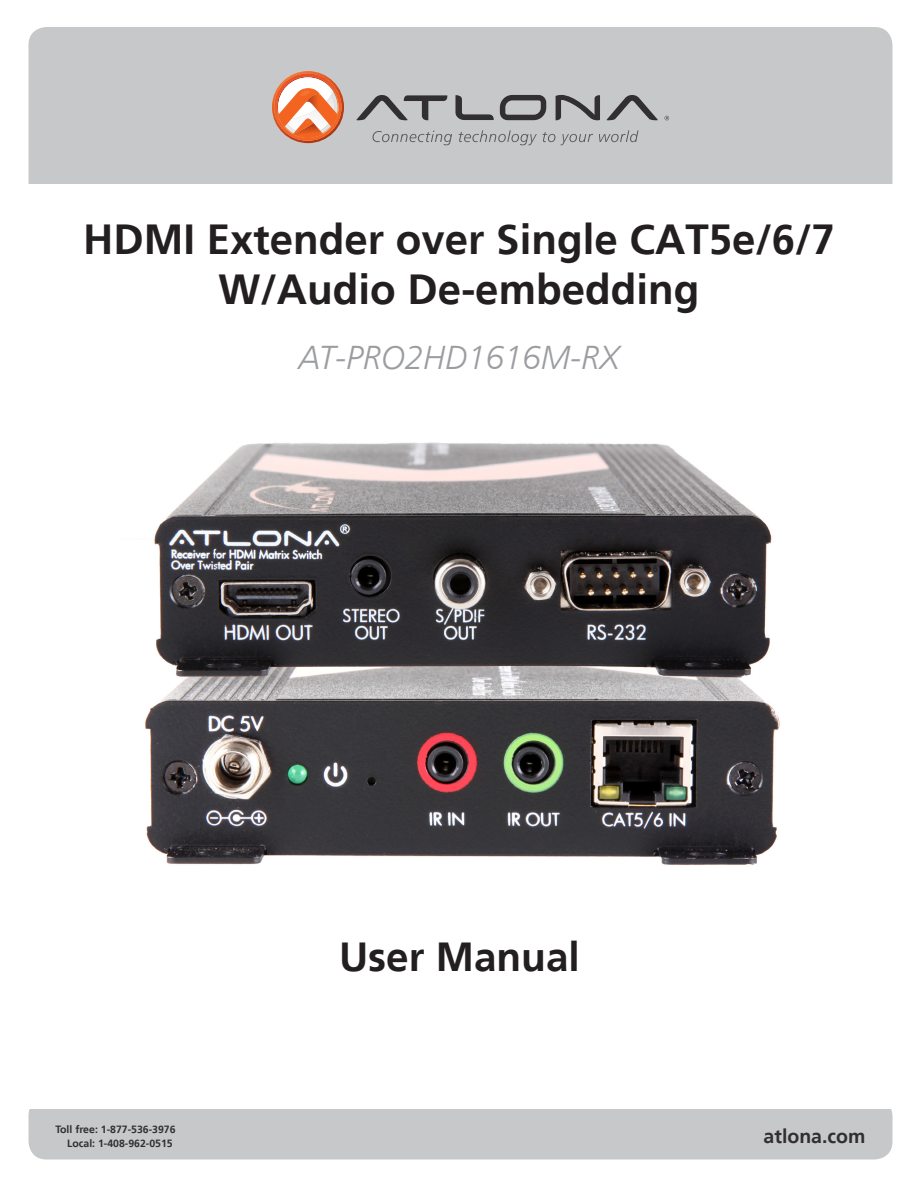
<style>
.page{position:relative;width:918px;height:1188px;background:#fff}
.page>*{position:absolute;margin:0;border:0;box-sizing:border-box;transform-origin:0 0}
.t1{font:700 42px "Frutiger LT";color:#231f20}
.t2{font:700 40.5px "Frutiger LT";color:#231f20}
.t3{font:italic 300 33px "Frutiger LT";color:#9b9da0}
.t4{font:700 19.5px "Frutiger LT";color:#312f30}
.t5{font:700 10.5px "Frutiger LT";color:#312f30}
</style>
<div class="page">
<img style="left:145px;top:442px;width:635px;height:423px">
<div style="left:28px;top:27px;width:864px;height:174px;background:#c7c8ca;border-radius:18px"></div>
<div style="left:28px;top:1098px;width:864px;height:62px;background:#c7c8ca;border-radius:18px"></div>
<svg style="left:556px;top:95px;width:44px;height:26px"></svg>
<svg style="left:455px;top:95px;width:39px;height:25px"></svg>
<svg style="left:500px;top:95px;width:46px;height:25px"></svg>
<svg style="left:357px;top:95px;width:91px;height:25px"></svg>
<svg style="left:607px;top:95px;width:51px;height:25px"></svg>
<svg style="left:665px;top:116px;width:4px;height:4px"></svg>
<svg style="left:272px;top:71px;width:72px;height:72px"></svg>
<svg style="left:373px;top:131px;width:79px;height:14px"></svg>
<svg style="left:459px;top:130px;width:78px;height:15px"></svg>
<svg style="left:543px;top:132px;width:50px;height:13px"></svg>
<svg style="left:599px;top:130px;width:40px;height:12px"></svg>
<div style="left:2px;top:184px;width:916px;height:34px;background:#fff"></div>
<div style="left:0;top:1075px;width:918px;height:34px;background:#fff"></div>
<p class="t1" style="left:83px;top:215px;width:753px">HDMI Extender over Single CAT5e/6/7</p>
<p class="t1" style="left:219px;top:265px;width:482px">W/Audio De-embedding</p>
<p class="t3" style="left:298px;top:338px;width:323px">AT-PRO2HD1616M-RX</p>
<p class="t2" style="left:339px;top:933px;width:242px">User Manual</p>
<p class="t5" style="left:56px;top:1123px;width:122px">Toll free: 1-877-536-3976</p>
<p class="t5" style="left:67px;top:1137px;width:107px">Local: 1-408-962-0515</p>
<p class="t4" style="left:764px;top:1125px;width:103px">atlona.com</p>
</div>
